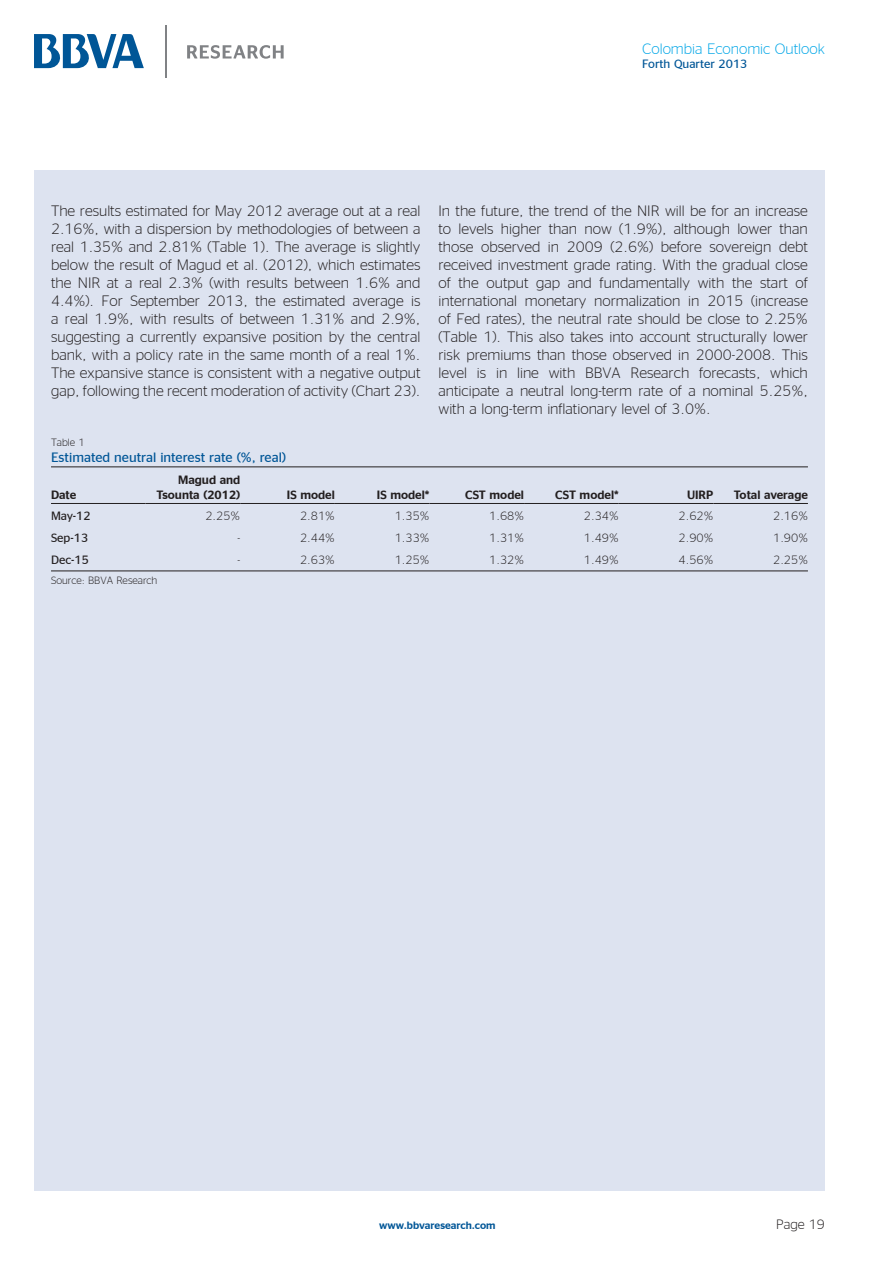
<style>
.page{position:relative;width:893px;height:1263px;background:#fff}
.page>*{position:absolute;margin:0;border:0;box-sizing:border-box;transform-origin:0 0}
.C__de_Texto{font:300 15px/18px "BBVA Office";color:#231f20;text-align:justify}
.t1{font:300 15px "BBVA Office";color:#00a6e7}
.Tablas_-_2_titular{font:13.5px "BBVA Office";color:#005697}
.t2{font:300 13.5px "BBVA Office";color:#231f20}
.Tablas_-_4__Interior{font:300 12px "BBVA Office";color:#231f20}
.Tablas_-_3__Cabecera{font:300 12px/15px "BBVA Office";color:#231f20;text-align:right}
.Tablas_-_6_Prim_Colu{font:12px "BBVA Office";color:#231f20}
.t3{font:12px "BBVA Office";color:#005697}
.t4{font:300 10.5px "BBVA Office";color:#005697}
.Tablas_-_5_fuente{font:300 10.5px "BBVA Office";color:#231f20}
.Num_tabla{font:300 10.5px "BBVA Office";color:#231f20}
</style>
<div class="page">
<svg style="left:187px;top:45px;width:97px;height:14px"></svg>
<svg style="left:34px;top:34px;width:110px;height:34px"></svg>
<hr style="left:165px;top:25px;width:2px;height:52px;background:#808285">
<div style="left:34px;top:170px;width:791px;height:1021px;background:#dde3f0"></div>
<hr style="left:51px;top:466px;width:757px;height:1px;background:#231f20">
<hr style="left:51px;top:503px;width:95px;height:1px;background:#231f20">
<hr style="left:146px;top:503px;width:94px;height:1px;background:#231f20">
<hr style="left:240px;top:503px;width:95px;height:1px;background:#231f20">
<hr style="left:335px;top:503px;width:94px;height:1px;background:#231f20">
<hr style="left:429px;top:503px;width:95px;height:1px;background:#231f20">
<hr style="left:524px;top:503px;width:95px;height:1px;background:#231f20">
<hr style="left:619px;top:503px;width:94px;height:1px;background:#231f20">
<hr style="left:713px;top:503px;width:95px;height:1px;background:#231f20">
<hr style="left:51px;top:570px;width:757px;height:1px;background:#231f20">
<p class="t1" style="left:642px;top:40px;width:184px">Colombia Economic Outlook</p>
<p class="t3" style="left:642px;top:57px;width:107px">Forth Quarter 2013</p>
<p class="C__de_Texto" style="left:51px;top:202px;width:371px">The results estimated for May 2012 average out at a real 2.16%, with a dispersion by methodologies of between a real 1.35% and 2.81% (Table 1). The average is slightly below the result of Magud et al. (2012), which estimates the NIR at a real 2.3% (with results between 1.6% and 4.4%). For September 2013, the estimated average is a real 1.9%, with results of between 1.31% and 2.9%, suggesting a currently expansive position by the central bank, with a policy rate in the same month of a real 1%.<br>The expansive stance is consistent with a negative output gap, following the recent moderation of activity (Chart 23).</p>
<p class="C__de_Texto" style="left:438px;top:202px;width:371px">In the future, the trend of the NIR will be for an increase to levels higher than now (1.9%), although lower than those observed in 2009 (2.6%) before sovereign debt received investment grade rating. With the gradual close of the output gap and fundamentally with the start of international monetary normalization in 2015 (increase of Fed rates), the neutral rate should be close to 2.25% (Table 1). This also takes into account structurally lower risk premiums than those observed in 2000-2008. This level is in line with BBVA Research forecasts, which anticipate a neutral long-term rate of a nominal 5.25%, with a long-term inflationary level of 3.0%.</p>
<p class="Num_tabla" style="left:51px;top:437px;width:35px">Table 1</p>
<p class="Tablas_-_2_titular" style="left:51px;top:450px;width:237px">Estimated neutral interest rate (%, real)</p>
<p class="Tablas_-_3__Cabecera" style="left:51px;top:487px;width:27px">Date</p>
<p class="Tablas_-_3__Cabecera" style="left:156px;top:472px;width:85px">Magud and<br>Tsounta (2012)</p>
<p class="Tablas_-_3__Cabecera" style="left:287px;top:487px;width:49px">IS model</p>
<p class="Tablas_-_3__Cabecera" style="left:377px;top:487px;width:54px">IS model*</p>
<p class="Tablas_-_3__Cabecera" style="left:465px;top:487px;width:60px">CST model</p>
<p class="Tablas_-_3__Cabecera" style="left:555px;top:487px;width:65px">CST model*</p>
<p class="Tablas_-_3__Cabecera" style="left:687px;top:487px;width:28px">UIRP</p>
<p class="Tablas_-_3__Cabecera" style="left:734px;top:487px;width:76px">Total average</p>
<p class="Tablas_-_6_Prim_Colu" style="left:51px;top:509px;width:41px">May-12</p>
<p class="Tablas_-_4__Interior" style="left:205px;top:510px;width:36px">2.25%</p>
<p class="Tablas_-_4__Interior" style="left:300px;top:510px;width:36px">2.81%</p>
<p class="Tablas_-_4__Interior" style="left:395px;top:510px;width:36px">1.35%</p>
<p class="Tablas_-_4__Interior" style="left:489px;top:510px;width:36px">1.68%</p>
<p class="Tablas_-_4__Interior" style="left:584px;top:510px;width:36px">2.34%</p>
<p class="Tablas_-_4__Interior" style="left:678px;top:510px;width:36px">2.62%</p>
<p class="Tablas_-_4__Interior" style="left:773px;top:510px;width:36px">2.16%</p>
<p class="Tablas_-_6_Prim_Colu" style="left:51px;top:531px;width:39px">Sep-13</p>
<p class="Tablas_-_4__Interior" style="left:237px;top:531px;width:4px">-</p>
<p class="Tablas_-_4__Interior" style="left:300px;top:531px;width:36px">2.44%</p>
<p class="Tablas_-_4__Interior" style="left:395px;top:531px;width:36px">1.33%</p>
<p class="Tablas_-_4__Interior" style="left:489px;top:531px;width:36px">1.31%</p>
<p class="Tablas_-_4__Interior" style="left:584px;top:531px;width:36px">1.49%</p>
<p class="Tablas_-_4__Interior" style="left:678px;top:531px;width:36px">2.90%</p>
<p class="Tablas_-_4__Interior" style="left:773px;top:531px;width:36px">1.90%</p>
<p class="Tablas_-_6_Prim_Colu" style="left:51px;top:553px;width:39px">Dec-15</p>
<p class="Tablas_-_4__Interior" style="left:237px;top:553px;width:4px">-</p>
<p class="Tablas_-_4__Interior" style="left:300px;top:553px;width:36px">2.63%</p>
<p class="Tablas_-_4__Interior" style="left:395px;top:553px;width:36px">1.25%</p>
<p class="Tablas_-_4__Interior" style="left:489px;top:553px;width:36px">1.32%</p>
<p class="Tablas_-_4__Interior" style="left:584px;top:553px;width:36px">1.49%</p>
<p class="Tablas_-_4__Interior" style="left:678px;top:553px;width:36px">4.56%</p>
<p class="Tablas_-_4__Interior" style="left:773px;top:553px;width:36px">2.25%</p>
<p class="Tablas_-_5_fuente" style="left:51px;top:575px;width:108px">Source: BBVA Research</p>
<p class="t4" style="left:379px;top:1219px;width:118px">www.bbvaresearch.com</p>
<p class="t2" style="left:776px;top:1217px;width:50px">Page 19</p>
</div>
